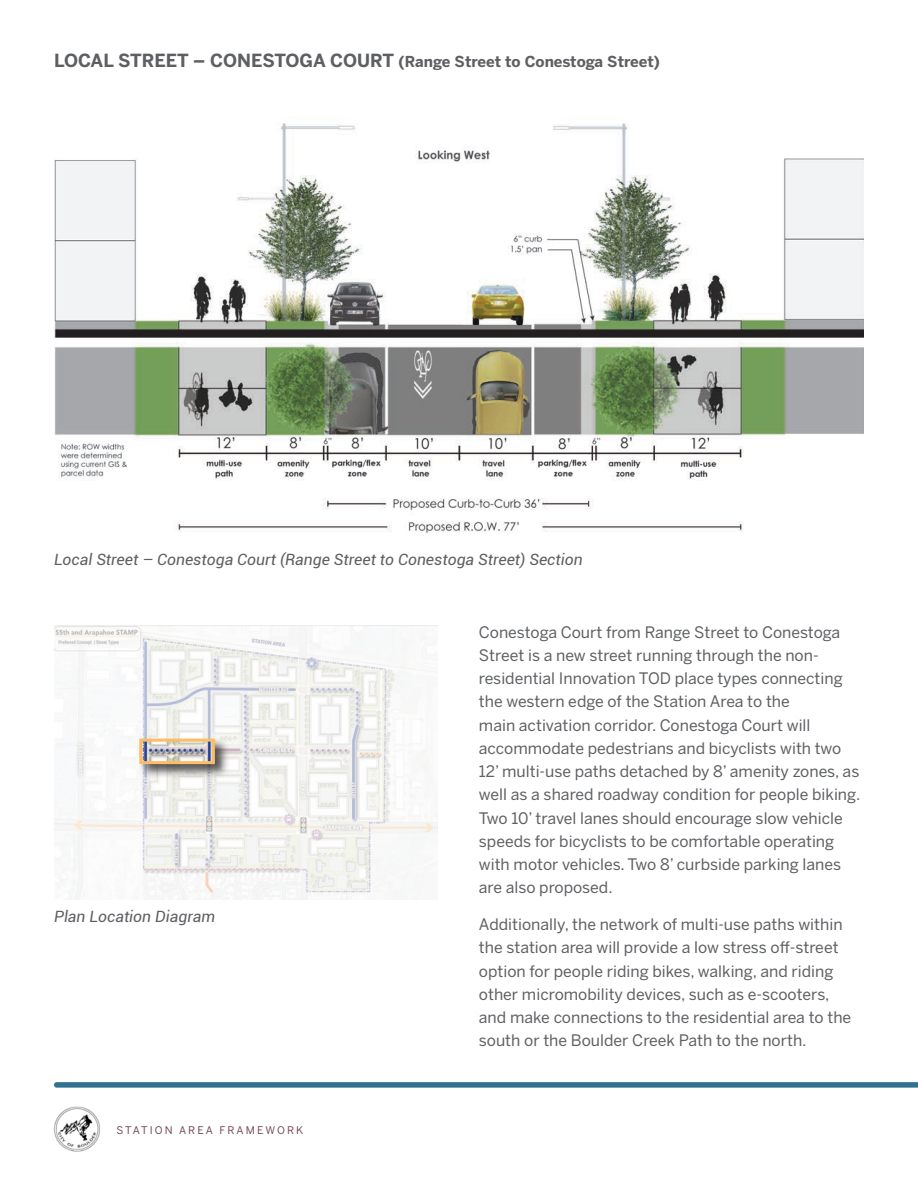
<style>
.page{position:relative;width:918px;height:1188px;background:#fff}
.page>*{position:absolute;margin:0;border:0;box-sizing:border-box;transform-origin:0 0}
.Body{font:15.75px/23.2px "Benton Sans";color:#5d5f62}
.t1{font:italic 15.6px "Roboto";color:#5d5f62}
.H4-_Paragraph_Header{font:700 15px "Benton Sans";color:#5d5f62}
.t2{font:10.5px "Benton Sans";letter-spacing:.2em;color:#764757}
.s1{font-size:18px}
</style>
<div class="page">
<img style="left:53px;top:1106px;width:47px;height:46px">
<svg style="left:54px;top:1082px;width:864px;height:6px;background:#427c99"></svg>
<img style="left:54px;top:123px;width:810px;height:410px">
<img style="left:54px;top:626px;width:384px;height:273px">
<div style="left:138px;top:737px;width:92px;height:42px;background:#231f20;opacity:.75"></div>
<img style="left:143px;top:743px;width:68px;height:17px">
<div style="left:139px;top:739px;width:76px;height:25px;border:3px solid #fcbd65"></div>
<img style="left:536px;top:456px;width:54px;height:24px">
<img style="left:330px;top:456px;width:54px;height:24px">
<p class="H4-_Paragraph_Header" style="left:54px;top:53px;width:607px"><span class="s1">LOCAL STREET – CONESTOGA COURT</span> (Range Street to Conestoga Street)</p>
<p class="t1" style="left:54px;top:548px;width:530px">Local Street – Conestoga Court (Range Street to Conestoga Street) Section</p>
<p class="t1" style="left:54px;top:905px;width:163px">Plan Location Diagram</p>
<p class="t2" style="left:117px;top:1124px;width:188px">STATION AREA FRAMEWORK</p>
<p class="Body" style="left:479px;top:620px;width:383px">Conestoga Court from Range Street to Conestoga Street is a new street running through the non&shy;residential Innovation TOD place types connecting the western edge of the Station Area to the<br>main activation corridor. Conestoga Court will accommodate pedestrians and bicyclists with two 12’ multi-use paths detached by 8’ amenity zones, as well as a shared roadway condition for people biking.<br>Two 10’ travel lanes should encourage slow vehicle speeds for bicyclists to be comfortable operating with motor vehicles. Two 8’ curbside parking lanes are also proposed.</p>
<p class="Body" style="left:479px;top:913px;width:374px">Additionally, the network of multi-use paths within the station area will provide a low stress off-street option for people riding bikes, walking, and riding other micromobility devices, such as e-scooters, and make connections to the residential area to the south or the Boulder Creek Path to the north.</p>
</div>
